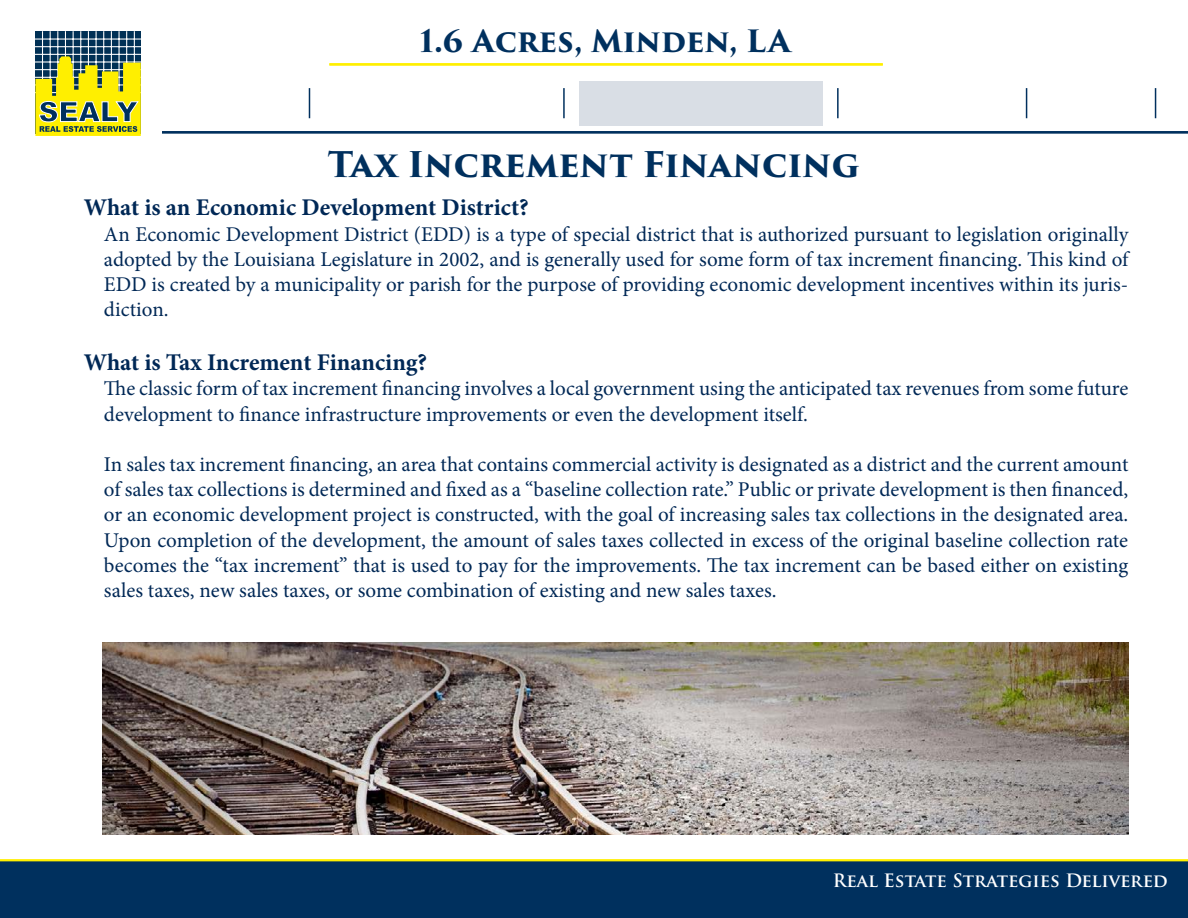
<style>
.page{position:relative;width:1188px;height:918px;background:#fff}
.page>*{position:absolute;margin:0;border:0;box-sizing:border-box;transform-origin:0 0}
.t1{font:700 34.5px "Trajan Pro 3";letter-spacing:-.005em;color:#00305e}
.t2{font:700 30px "Trajan Pro 3";letter-spacing:-.01em;color:#00305e}
.t3{font:700 24px "Minion Pro";color:#002856}
.t4{font:21px/25.2px "Minion Pro";color:#002856;text-align:justify}
.t5{font:700 18px "Trajan Pro";color:#fff}
</style>
<div class="page">
<div style="left:0;top:860px;width:1188px;height:58px;background:#00305e"></div>
<hr style="left:0;top:859px;width:1188px;height:2px;background:#ffef00">
<svg style="left:35px;top:31px;width:106px;height:25px;background:#144062"></svg>
<hr style="left:35px;top:39px;width:107px;height:1px;background:#fff">
<hr style="left:35px;top:46px;width:107px;height:1px;background:#fff">
<hr style="left:35px;top:54px;width:107px;height:1px;background:#fff">
<hr style="left:42px;top:31px;width:1px;height:85px;background:#fff">
<hr style="left:50px;top:31px;width:1px;height:85px;background:#fff">
<hr style="left:57px;top:31px;width:1px;height:85px;background:#fff">
<hr style="left:65px;top:31px;width:1px;height:85px;background:#fff">
<hr style="left:73px;top:31px;width:1px;height:85px;background:#fff">
<hr style="left:80px;top:31px;width:1px;height:85px;background:#fff">
<hr style="left:88px;top:31px;width:1px;height:85px;background:#fff">
<hr style="left:96px;top:31px;width:1px;height:85px;background:#fff">
<hr style="left:103px;top:31px;width:1px;height:85px;background:#fff">
<hr style="left:111px;top:31px;width:1px;height:85px;background:#fff">
<hr style="left:119px;top:31px;width:1px;height:85px;background:#fff">
<hr style="left:126px;top:31px;width:1px;height:85px;background:#fff">
<hr style="left:134px;top:31px;width:1px;height:85px;background:#fff">
<svg style="left:35px;top:56px;width:106px;height:80px;background:#b3b734"></svg>
<hr style="left:162px;top:131px;width:1026px;height:2px;background:#00305e">
<hr style="left:329px;top:63px;width:554px;height:3px;background:#ffef00">
<div style="left:579px;top:81px;width:244px;height:45px;background:#d9dee5"></div>
<hr style="left:309px;top:88px;width:1px;height:30px;background:#00305e">
<hr style="left:563px;top:88px;width:2px;height:30px;background:#00305e">
<hr style="left:837px;top:88px;width:2px;height:30px;background:#00305e">
<hr style="left:1026px;top:88px;width:1px;height:30px;background:#00305e">
<hr style="left:1155px;top:88px;width:1px;height:30px;background:#00305e">
<img style="left:102px;top:643px;width:1026px;height:192px">
<h2 class="t2" style="left:420px;top:19px;width:372px">1.6 Acres, Minden, LA</h2>
<h1 class="t1" style="left:328px;top:138px;width:534px">Tax Increment Financing</h1>
<p class="t3" style="left:84px;top:191px;width:447px">What is an Economic Development District?</p>
<p class="t4" style="left:104px;top:221px;width:1026px">An Economic Development District (EDD) is a type of special district that is authorized pursuant to legislation originally adopted by the Louisiana Legislature in 2002, and is generally used for some form of tax increment financing. This kind of EDD is created by a municipality or parish for the purpose of providing economic development incentives within its juris&shy;diction.</p>
<p class="t3" style="left:84px;top:346px;width:345px">What is Tax Increment Financing?</p>
<p class="t4" style="left:104px;top:376px;width:1026px">The classic form of tax increment financing involves a local government using the anticipated tax revenues from some future development to finance infrastructure improvements or even the development itself.</p>
<p class="t4" style="left:104px;top:452px;width:1026px">In sales tax increment financing, an area that contains commercial activity is designated as a district and the current amount of sales tax collections is determined and fixed as a “baseline collection rate.” Public or private development is then financed, or an economic development project is constructed, with the goal of increasing sales tax collections in the designated area.<br>Upon completion of the development, the amount of sales taxes collected in excess of the original baseline collection rate becomes the “tax increment” that is used to pay for the improvements. The tax increment can be based either on existing sales taxes, new sales taxes, or some combination of existing and new sales taxes.</p>
<p class="t5" style="left:833px;top:870px;width:336px">Real Estate Strategies Delivered</p>
</div>
